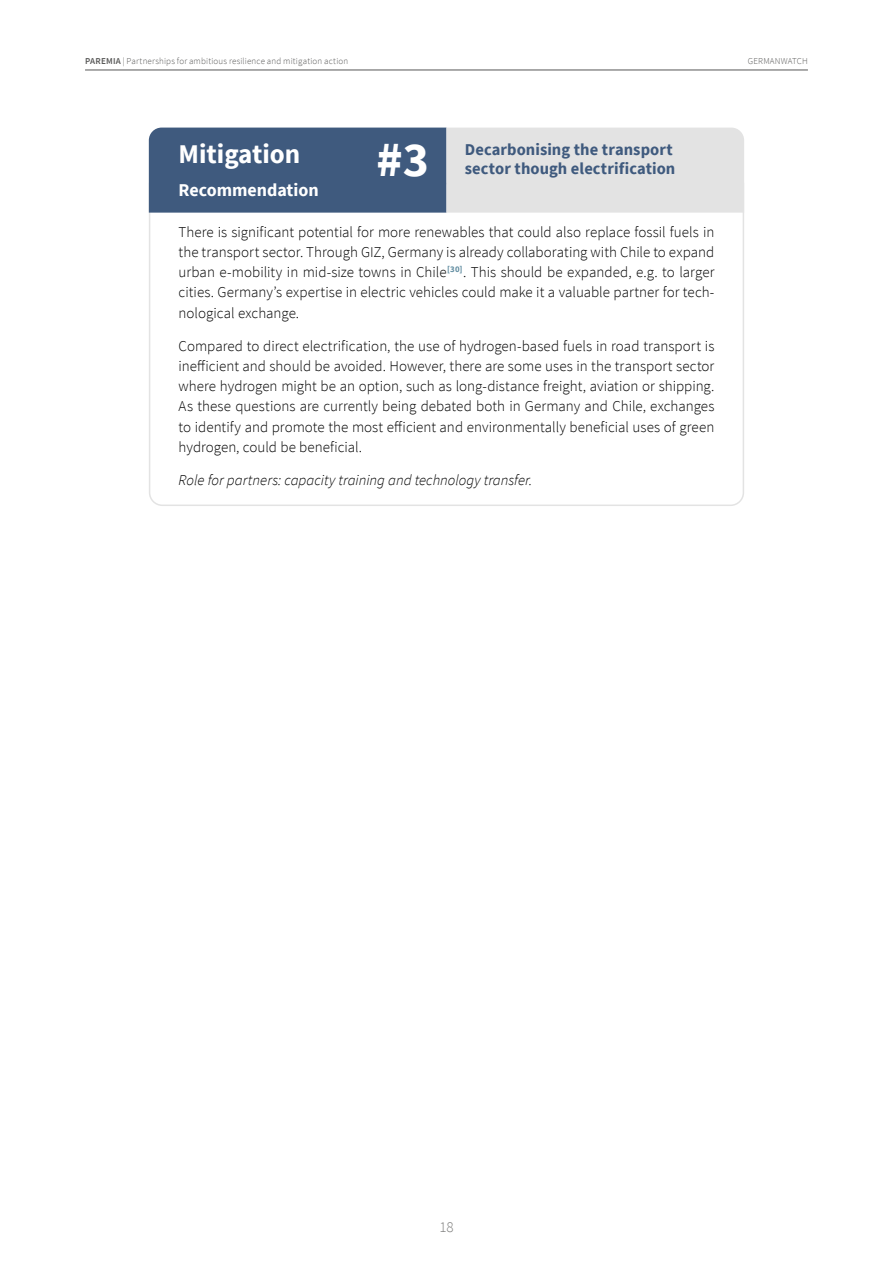
<style>
.page{position:relative;width:893px;height:1263px;background:#fff}
.page>*{position:absolute;margin:0;border:0;box-sizing:border-box;transform-origin:0 0}
.t1{font:700 49.5px "Source Sans Pro";color:#fff}
.t2{font:700 27px "Source Sans Pro";color:#fff}
.t3{font:700 18px "Source Sans Pro";color:#fff}
.Resilience_Text_KR{font:700 16.5px/19.5px "Source Sans Pro";letter-spacing:.005em;color:#3f5a7e}
.Resilience_Erklärtex{font:300 15px/20.2px "Source Sans Pro";color:#000;text-align:justify}
.Resilience_Erklärtex-2{font:italic 300 15px "Source Sans Pro";color:#000}
.t4{font:300 15px "Source Sans Pro";color:#7e7e7d}
.t5{font:300 9px "Source Sans Pro";letter-spacing:.02em;color:#575756}
.s1{font-weight:600}
</style>
<div class="page">
<svg style="left:148px;top:182px;width:596px;height:324px"></svg>
<hr style="left:85px;top:70px;width:723px;height:1px;background:#575756">
<svg style="left:149px;top:128px;width:595px;height:85px;background:#919fb1"></svg>
<p class="t5" style="left:85px;top:56px;width:265px"><span class="s1">PAREMIA</span> | Partnerships for ambitious resilience and mitigation action</p>
<p class="t5" style="left:748px;top:56px;width:62px">GERMANWATCH</p>
<p class="t2" style="left:179px;top:136px;width:123px">Mitigation</p>
<p class="t3" style="left:179px;top:177px;width:142px">Recommendation</p>
<p class="t1" style="left:377px;top:126px;width:54px">#3</p>
<p class="Resilience_Text_KR" style="left:465px;top:139px;width:212px">Decarbonising the transport sector though electrification</p>
<p class="Resilience_Erklärtex" style="left:179px;top:222px;width:537px">There is significant potential for more renewables that could also replace fossil fuels in the transport sector. Through GIZ, Germany is already collaborating with Chile to expand urban e-mobility in mid-size towns in Chile<sup>[30]</sup>. This should be expanded, e.g. to larger cities. Germany’s expertise in electric vehicles could make it a valuable partner for tech&shy;nological exchange.</p>
<p class="Resilience_Erklärtex" style="left:179px;top:336px;width:537px">Compared to direct electrification, the use of hydrogen-based fuels in road transport is inefficient and should be avoided. However, there are some uses in the transport sector where hydrogen might be an option, such as long-distance freight, aviation or shipping.<br>As these questions are currently being debated both in Germany and Chile, exchanges to identify and promote the most efficient and environmentally beneficial uses of green hydrogen, could be beneficial.</p>
<p class="Resilience_Erklärtex-2" style="left:179px;top:471px;width:355px">Role for partners: capacity training and technology transfer.</p>
<p class="t4" style="left:439px;top:1217px;width:16px">18</p>
</div>
